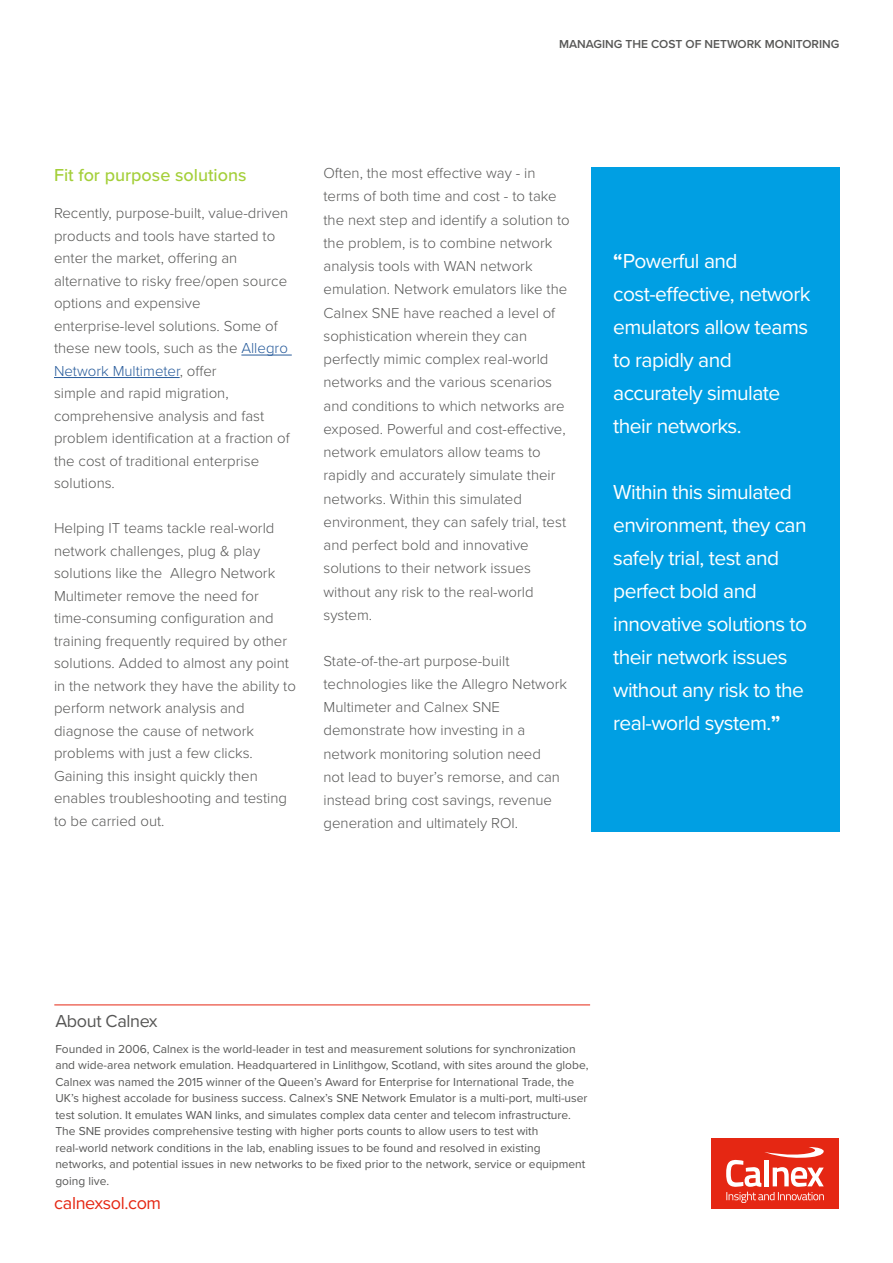
<style>
.page{position:relative;width:893px;height:1263px;background:#fff}
.page>*{position:absolute;margin:0;border:0;box-sizing:border-box;transform-origin:0 0}
.t1{font:21px/33px "Proxima Nova";letter-spacing:-.025em;color:#fff}
.t2{font:500 18px "Proxima Nova";color:#a4cf39}
.t3{font:18px "Proxima Nova";letter-spacing:-.02em;color:#e52713}
.t4{font:18px "Proxima Nova";letter-spacing:-.02em;color:#575756}
.t5{font:300 15px/23.2px "Proxima Nova";color:#575756}
.t6{font:12px/16.5px "Proxima Nova";color:#575756}
.t7{font:600 12px "Proxima Nova";color:#575756}
.s1{color:#275b9b}
.s2{font-weight:700}
</style>
<div class="page">
<hr style="left:241px;top:355px;width:51px;height:1px;background:#275b9b">
<hr style="left:54px;top:377px;width:126px;height:1px;background:#275b9b">
<hr style="left:54px;top:1004px;width:536px;height:1px;background:#e52713">
<div style="left:711px;top:1138px;width:127px;height:71px;background:#e52713"></div>
<svg style="left:726px;top:1147px;width:98px;height:56px"></svg>
<div style="left:592px;top:168px;width:248px;height:664px;background:#009fe3"></div>
<p class="t7" style="left:559px;top:36px;width:282px">MANAGING THE COST OF NETWORK MONITORING</p>
<p class="t2" style="left:54px;top:164px;width:194px">Fit for purpose solutions</p>
<p class="t5" style="left:54px;top:202px;width:237px;line-height:22.5px">Recently, purpose-built, value-driven products and tools have started to enter the market, offering an alternative to risky free/open source options and expensive enterprise-level solutions. Some of these new tools, such as the <span class="s1">Allegro<br>Network Multimeter</span>, offer<br>simple and rapid migration, comprehensive analysis and fast problem identification at a fraction of the cost of traditional enterprise solutions.</p>
<p class="t5" style="left:54px;top:517px;width:243px;line-height:22.5px">Helping IT teams tackle real-world network challenges, plug &amp; play solutions like the Allegro Network Multimeter remove the need for time-consuming configuration and training frequently required by other solutions. Added to almost any point in the network they have the ability to perform network analysis and diagnose the cause of network problems with just a few clicks.<br>Gaining this insight quickly then enables troubleshooting and testing to be carried out.</p>
<p class="t5" style="left:323px;top:162px;width:248px">Often, the most effective way - in terms of both time and cost - to take the next step and identify a solution to the problem, is to combine network analysis tools with WAN network emulation. Network emulators like the Calnex SNE have reached a level of sophistication wherein they can perfectly mimic complex real-world networks and the various scenarios and conditions to which networks are exposed. Powerful and cost-effective, network emulators allow teams to rapidly and accurately simulate their networks. Within this simulated environment, they can safely trial, test and perfect bold and innovative solutions to their network issues without any risk to the real-world system.</p>
<p class="t5" style="left:323px;top:649px;width:245px">State-of-the-art purpose-built technologies like the Allegro Network Multimeter and Calnex SNE demonstrate how investing in a network monitoring solution need<br>not lead to buyer’s remorse, and can instead bring cost savings, revenue generation and ultimately ROI.</p>
<h1 class="t1" style="left:613px;top:245px;width:199px"><span class="s2">“</span>Powerful and cost-effective, network emulators allow teams to rapidly and accurately simulate their networks.</h1>
<h1 class="t1" style="left:613px;top:476px;width:196px">Within this simulated environment, they can safely trial, test and perfect bold and innovative solutions to their network issues without any risk to the real-world system.<span class="s2">”</span></h1>
<p class="t4" style="left:55px;top:1010px;width:104px">About Calnex</p>
<p class="t6" style="left:55px;top:1041px;width:535px">Founded in 2006, Calnex is the world-leader in test and measurement solutions for synchronization and wide-area network emulation. Headquartered in Linlithgow, Scotland, with sites around the globe, Calnex was named the 2015 winner of the Queen’s Award for Enterprise for International Trade, the UK’s highest accolade for business success. Calnex’s SNE Network Emulator is a multi-port, multi-user test solution. It emulates WAN links, and simulates complex data center and telecom infrastructure.<br>The SNE provides comprehensive testing with higher ports counts to allow users to test with real-world network conditions in the lab, enabling issues to be found and resolved in existing networks, and potential issues in new networks to be fixed prior to the network, service or equipment going live.</p>
<p class="t3" style="left:54px;top:1192px;width:108px">calnexsol.com</p>
</div>
